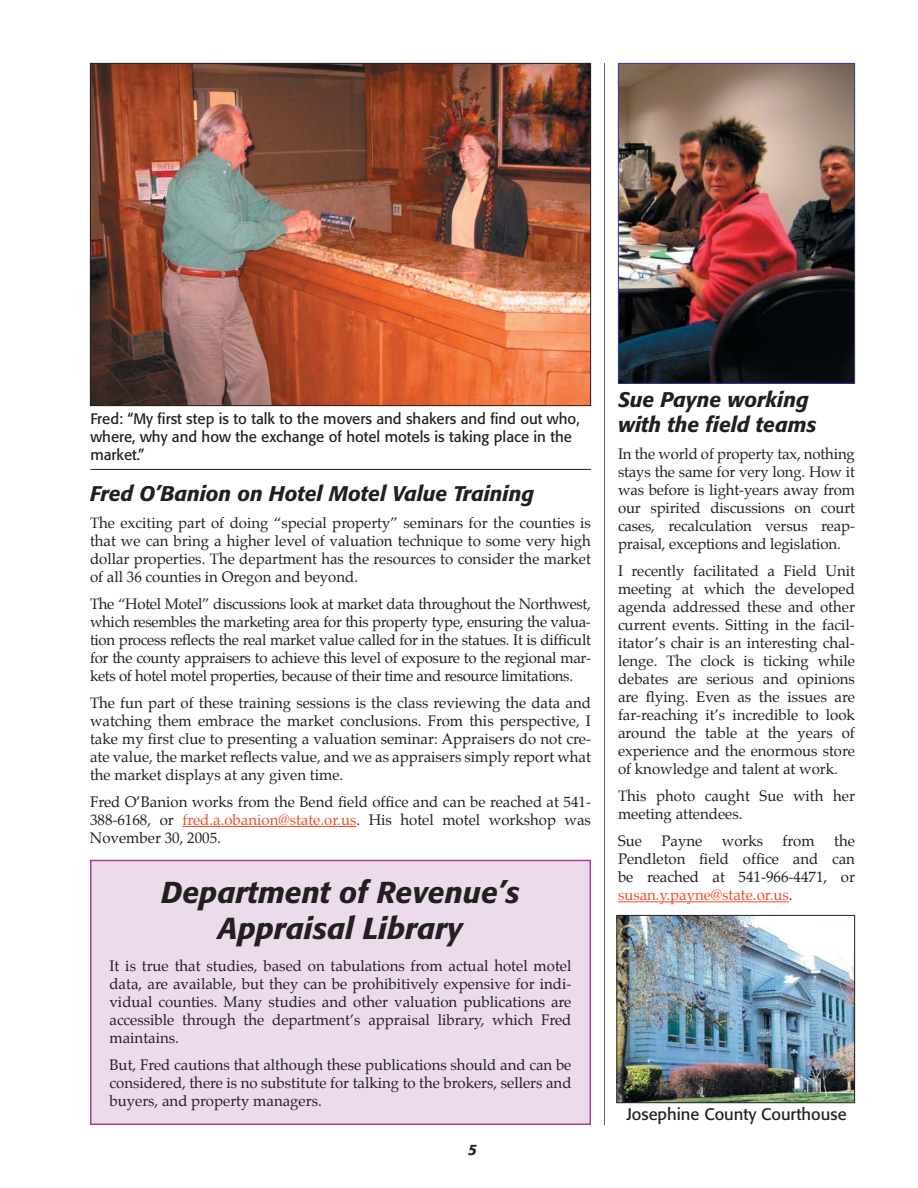
<style>
.page{position:relative;width:918px;height:1188px;background:#fff}
.page>*{position:absolute;margin:0;border:0;box-sizing:border-box;transform-origin:0 0}
.t1{font:italic 500 30px/36px "Formata";color:#231f20;text-align:center}
.t2{font:italic 500 21px/25.2px "Formata";color:#231f20}
.t3{font:16.5px "Formata";color:#231f20}
.t4{font:15px/18px "Palatino";color:#231f20;text-align:justify}
.t5{font:15px/18px "Formata";color:#231f20}
.t6{font:italic 500 15px "Formata";color:#231f20}
.s1{color:#f04d27}
</style>
<div class="page">
<hr style="left:618px;top:901px;width:171px;height:1px;background:#f04d27">
<hr style="left:182px;top:826px;width:174px;height:1px;background:#f04d27">
<img style="left:92px;top:65px;width:497px;height:339px">
<hr style="left:90px;top:469px;width:501px;height:1px;background:#231f20">
<div style="left:91px;top:860px;width:499px;height:264px;background:#ecdceb"></div>
<div style="left:90px;top:860px;width:501px;height:265px;border:2px solid #af3e92"></div>
<img style="left:620px;top:65px;width:233px;height:317px">
<div style="left:618px;top:63px;width:237px;height:321px;border:1px solid #363b97"></div>
<hr style="left:604px;top:63px;width:1px;height:1062px;background:#636466">
<img style="left:618px;top:917px;width:235px;height:184px">
<div style="left:616px;top:915px;width:239px;height:188px;border:1px solid #231f20"></div>
<p class="t5" style="left:90px;top:411px;width:491px">Fred: “My first step is to talk to the movers and shakers and find out who, where, why and how the exchange of hotel motels is taking place in the market.”</p>
<h2 class="t2" style="left:90px;top:483px;width:446px">Fred O’Banion on Hotel Motel Value Training</h2>
<p class="t4" style="left:90px;top:515px;width:503px">The exciting part of doing “special property” seminars for the counties is that we can bring a higher level of valuation technique to some very high dollar properties. The department has the resources to consider the market of all 36 counties in Oregon and beyond.</p>
<p class="t4" style="left:90px;top:596px;width:503px">The “Hotel Motel” discussions look at market data throughout the Northwest, which resembles the marketing area for this property type, ensuring the valua&shy;tion process reflects the real market value called for in the statues. It is difficult for the county appraisers to achieve this level of exposure to the regional mar&shy;kets of hotel motel properties, because of their time and resource limitations.</p>
<p class="t4" style="left:90px;top:695px;width:503px">The fun part of these training sessions is the class reviewing the data and watching them embrace the market conclusions. From this perspective, I take my first clue to presenting a valuation seminar: Appraisers do not cre&shy;ate value, the market reflects value, and we as appraisers simply report what the market displays at any given time.</p>
<p class="t4" style="left:90px;top:794px;width:503px">Fred O’Banion works from the Bend field office and can be reached at 541- 388-6168, or <span class="s1">fred.a.obanion@state.or.us</span>. His hotel motel workshop was November 30, 2005.</p>
<h1 class="t1" style="left:161px;top:877px;width:360px">Department of Revenue’s<br>Appraisal Library</h1>
<p class="t4" style="left:110px;top:957px;width:464px">It is true that studies, based on tabulations from actual hotel motel data, are available, but they can be prohibitively expensive for indi&shy;vidual counties. Many studies and other valuation publications are accessible through the department’s appraisal library, which Fred maintains.</p>
<p class="t4" style="left:110px;top:1056px;width:464px">But, Fred cautions that although these publications should and can be considered, there is no substitute for talking to the brokers, sellers and buyers, and property managers.</p>
<p class="t6" style="left:468px;top:1143px;width:10px">5</p>
<h2 class="t2" style="left:618px;top:389px;width:200px">Sue Payne working with the field teams</h2>
<p class="t4" style="left:618px;top:446px;width:239px">In the world of property tax, nothing stays the same for very long. How it was before is light-years away from our spirited discussions on court cases, recalculation versus reap&shy;praisal, exceptions and legislation.</p>
<p class="t4" style="left:618px;top:563px;width:239px">I recently facilitated a Field Unit meeting at which the developed agenda addressed these and other current events. Sitting in the facil&shy;itator’s chair is an interesting chal&shy;lenge. The clock is ticking while debates are serious and opinions are flying. Even as the issues are far-reaching it’s incredible to look around the table at the years of experience and the enormous store of knowledge and talent at work.</p>
<p class="t4" style="left:618px;top:788px;width:238px">This photo caught Sue with her meeting attendees.</p>
<p class="t4" style="left:618px;top:833px;width:26px">Sue</p>
<p class="t4" style="left:662px;top:833px;width:42px">Payne</p>
<p class="t4" style="left:722px;top:833px;width:43px">works</p>
<p class="t4" style="left:783px;top:833px;width:34px">from</p>
<p class="t4" style="left:618px;top:833px;width:239px;text-indent:216px">the Pendleton field office and can be reached at 541-966-4471, or <span class="s1">susan.y.payne@state.or.us</span>.</p>
<p class="t3" style="left:626px;top:1107px;width:222px">Josephine County Courthouse</p>
</div>
